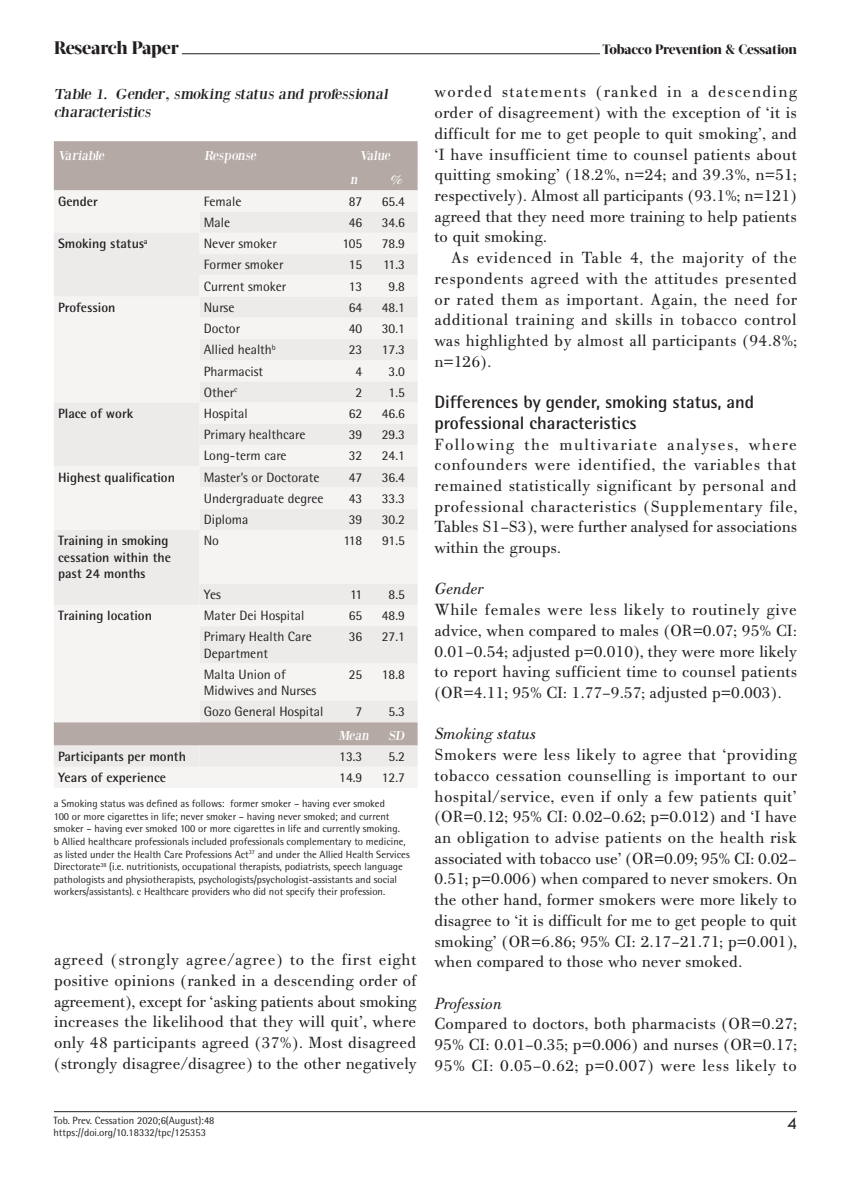
<style>
.page{position:relative;width:851px;height:1191px;background:#fff}
.page>*{position:absolute;margin:0;border:0;box-sizing:border-box;transform-origin:0 0}
.t1{font:700 18px/20.7px "Rotis Semi Sans Hel";color:#231f20}
.t2{font:800 18px "Acta Display W04";letter-spacing:-.01em;color:#231f20}
.t3{font:18px "Tw Cen";color:#231f20}
.t4{font:17.25px/20.7px "PF Bodoni Text";color:#231f20;text-align:justify}
.t5{font:italic 17.25px "PF Bodoni Text";color:#231f20}
.t6{font:15px/18px "Bodoni XT";color:#231f20;scale:1.1 1}
.t7{font:13.5px/16.2px "Rotis Semi Sans Hel";color:#231f20}
.t8{font:700 13.5px/16.2px "Rotis Semi Sans Hel";color:#231f20}
.t9{font:13.5px "Bodoni XT";color:#fff}
.t10{font:800 13.5px "Acta Display W04";letter-spacing:-.01em;color:#231f20}
.t11{font:10.5px/12.6px "Rotis Semi Sans Hel";color:#231f20}
</style>
<div class="page">
<hr style="left:182px;top:53px;width:418px;height:1px;background:#231f20">
<hr style="left:54px;top:1111px;width:742px;height:1px;background:#231f20">
<div style="left:54px;top:141px;width:363px;height:49px;background:#b5a9a5"></div>
<div style="left:54px;top:190px;width:363px;height:598px;background:#f5f4f3"></div>
<div style="left:54px;top:212px;width:363px;height:555px;background:#f3f3f1"></div>
<svg style="left:199px;top:233px;width:218px;height:63px"></svg>
<svg style="left:199px;top:318px;width:218px;height:63px"></svg>
<div style="left:199px;top:381px;width:218px;height:22px;background:#ecebe9"></div>
<svg style="left:199px;top:403px;width:218px;height:385px;fill:#f5f4f3"></svg>
<p class="t2" style="left:54px;top:36px;width:126px">Research Paper</p>
<p class="t10" style="left:602px;top:41px;width:196px">Tobacco Prevention &amp; Cessation</p>
<p class="t6" style="left:54px;top:85px;width:307px">Table 1. Gender, smoking status and professional characteristics</p>
<p class="t9" style="left:58px;top:147px;width:50px">Variable</p>
<p class="t9" style="left:204px;top:147px;width:56px">Response</p>
<p class="t9" style="left:360px;top:147px;width:34px">Value</p>
<p class="t9" style="left:350px;top:172px;width:11px">n</p>
<p class="t9" style="left:390px;top:172px;width:17px">%</p>
<p class="t8" style="left:58px;top:193px;width:41px">Gender</p>
<p class="t7" style="left:204px;top:193px;width:39px">Female</p>
<p class="t7" style="left:349px;top:193px;width:15px">87</p>
<p class="t7" style="left:382px;top:193px;width:25px">65.4</p>
<p class="t7" style="left:204px;top:214px;width:28px">Male</p>
<p class="t7" style="left:349px;top:214px;width:15px">46</p>
<p class="t7" style="left:382px;top:214px;width:25px">34.6</p>
<p class="t8" style="left:58px;top:235px;width:91px">Smoking status<sup>a</sup></p>
<p class="t7" style="left:204px;top:235px;width:74px">Never smoker</p>
<p class="t7" style="left:342px;top:235px;width:21px">105</p>
<p class="t7" style="left:382px;top:235px;width:25px">78.9</p>
<p class="t7" style="left:204px;top:256px;width:81px">Former smoker</p>
<p class="t7" style="left:349px;top:256px;width:15px">15</p>
<p class="t7" style="left:383px;top:256px;width:23px">11.3</p>
<p class="t7" style="left:204px;top:278px;width:84px">Current smoker</p>
<p class="t7" style="left:349px;top:278px;width:15px">13</p>
<p class="t7" style="left:388px;top:278px;width:18px">9.8</p>
<p class="t8" style="left:58px;top:299px;width:59px">Profession</p>
<p class="t7" style="left:204px;top:299px;width:32px">Nurse</p>
<p class="t7" style="left:349px;top:299px;width:15px">64</p>
<p class="t7" style="left:382px;top:299px;width:25px">48.1</p>
<p class="t7" style="left:204px;top:320px;width:38px">Doctor</p>
<p class="t7" style="left:349px;top:320px;width:15px">40</p>
<p class="t7" style="left:382px;top:320px;width:25px">30.1</p>
<p class="t7" style="left:204px;top:341px;width:74px">Allied health<sup>b</sup></p>
<p class="t7" style="left:349px;top:341px;width:15px">23</p>
<p class="t7" style="left:382px;top:341px;width:25px">17.3</p>
<p class="t7" style="left:204px;top:363px;width:61px">Pharmacist</p>
<p class="t7" style="left:355px;top:363px;width:8px">4</p>
<p class="t7" style="left:388px;top:363px;width:18px">3.0</p>
<p class="t7" style="left:204px;top:384px;width:35px">Other<sup>c</sup></p>
<p class="t7" style="left:355px;top:384px;width:8px">2</p>
<p class="t7" style="left:388px;top:384px;width:18px">1.5</p>
<p class="t8" style="left:58px;top:405px;width:77px">Place of work</p>
<p class="t7" style="left:204px;top:405px;width:45px">Hospital</p>
<p class="t7" style="left:349px;top:405px;width:15px">62</p>
<p class="t7" style="left:382px;top:405px;width:25px">46.6</p>
<p class="t7" style="left:204px;top:426px;width:103px">Primary healthcare</p>
<p class="t7" style="left:349px;top:426px;width:15px">39</p>
<p class="t7" style="left:382px;top:426px;width:25px">29.3</p>
<p class="t7" style="left:204px;top:447px;width:84px">Long-term care</p>
<p class="t7" style="left:349px;top:447px;width:15px">32</p>
<p class="t7" style="left:382px;top:447px;width:25px">24.1</p>
<p class="t8" style="left:58px;top:469px;width:118px">Highest qualification</p>
<p class="t7" style="left:204px;top:469px;width:117px">Master’s or Doctorate</p>
<p class="t7" style="left:349px;top:469px;width:15px">47</p>
<p class="t7" style="left:382px;top:469px;width:25px">36.4</p>
<p class="t7" style="left:204px;top:490px;width:121px">Undergraduate degree</p>
<p class="t7" style="left:349px;top:490px;width:15px">43</p>
<p class="t7" style="left:382px;top:490px;width:25px">33.3</p>
<p class="t7" style="left:204px;top:511px;width:46px">Diploma</p>
<p class="t7" style="left:349px;top:511px;width:15px">39</p>
<p class="t7" style="left:382px;top:511px;width:25px">30.2</p>
<p class="t8" style="left:58px;top:532px;width:114px">Training in smoking cessation within the past 24 months</p>
<p class="t7" style="left:204px;top:532px;width:17px">No</p>
<p class="t7" style="left:343px;top:532px;width:20px">118</p>
<p class="t7" style="left:382px;top:532px;width:24px">91.5</p>
<p class="t7" style="left:204px;top:586px;width:19px">Yes</p>
<p class="t7" style="left:350px;top:586px;width:14px">11</p>
<p class="t7" style="left:388px;top:586px;width:18px">8.5</p>
<p class="t8" style="left:58px;top:607px;width:95px">Training location</p>
<p class="t7" style="left:204px;top:607px;width:102px">Mater Dei Hospital</p>
<p class="t7" style="left:349px;top:607px;width:15px">65</p>
<p class="t7" style="left:382px;top:607px;width:25px">48.9</p>
<p class="t7" style="left:204px;top:628px;width:109px">Primary Health Care<br>Department</p>
<p class="t7" style="left:349px;top:628px;width:15px">36</p>
<p class="t7" style="left:382px;top:628px;width:25px">27.1</p>
<p class="t7" style="left:204px;top:666px;width:114px">Malta Union of<br>Midwives and Nurses</p>
<p class="t7" style="left:349px;top:666px;width:15px">25</p>
<p class="t7" style="left:382px;top:666px;width:25px">18.8</p>
<p class="t7" style="left:204px;top:703px;width:121px">Gozo General Hospital</p>
<p class="t7" style="left:355px;top:703px;width:8px">7</p>
<p class="t7" style="left:388px;top:703px;width:18px">5.3</p>
<p class="t9" style="left:338px;top:727px;width:70px">Mean SD</p>
<p class="t8" style="left:58px;top:748px;width:129px">Participants per month</p>
<p class="t7" style="left:339px;top:748px;width:25px">13.3</p>
<p class="t7" style="left:388px;top:748px;width:18px">5.2</p>
<p class="t8" style="left:58px;top:769px;width:109px">Years of experience</p>
<p class="t7" style="left:339px;top:769px;width:25px">14.9</p>
<p class="t7" style="left:382px;top:769px;width:25px">12.7</p>
<p class="t11" style="left:54px;top:797px;width:357px">a Smoking status was defined as follows: former smoker – having ever smoked<br>100 or more cigarettes in life; never smoker – having never smoked; and current smoker – having ever smoked 100 or more cigarettes in life and currently smoking.<br>b Allied healthcare professionals included professionals complementary to medicine, as listed under the Health Care Professions Act<sup>37</sup> and under the Allied Health Services Directorate<sup>38</sup> (i.e. nutritionists, occupational therapists, podiatrists, speech language pathologists and physiotherapists, psychologists/psychologist-assistants and social workers/assistants). c Healthcare providers who did not specify their profession.</p>
<p class="t4" style="left:54px;top:949px;width:364px">agreed (strongly agree/agree) to the first eight positive opinions (ranked in a descending order of agreement), except for ‘asking patients about smoking increases the likelihood that they will quit’, where only 48 participants agreed (37%). Most disagreed (strongly disagree/disagree) to the other negatively</p>
<p class="t11" style="left:53px;top:1113px;width:162px">Tob. Prev. Cessation 2020;6(August):48 https://doi.org/10.18332/tpc/125353</p>
<p class="t4" style="left:434px;top:82px;width:364px">worded statements (ranked in a descending order of disagreement) with the exception of ‘it is difficult for me to get people to quit smoking’, and ‘I have insufficient time to counsel patients about quitting smoking’ (18.2%, n=24; and 39.3%, n=51; respectively). Almost all participants (93.1%; n=121) agreed that they need more training to help patients to quit smoking.</p>
<p class="t4" style="left:434px;top:247px;width:364px;text-indent:17px">As evidenced in Table 4, the majority of the respondents agreed with the attitudes presented or rated them as important. Again, the need for additional training and skills in tobacco control was highlighted by almost all participants (94.8%; n=126).</p>
<p class="t1" style="left:434px;top:391px;width:321px">Differences by gender, smoking status, and professional characteristics</p>
<p class="t4" style="left:434px;top:434px;width:364px">Following the multivariate analyses, where confounders were identified, the variables that remained statistically significant by personal and professional characteristics (Supplementary file, Tables S1–S3), were further analysed for associations within the groups.</p>
<p class="t5" style="left:434px;top:579px;width:50px">Gender</p>
<p class="t4" style="left:434px;top:599px;width:364px">While females were less likely to routinely give advice, when compared to males (OR=0.07; 95% CI:<br>0.01–0.54; adjusted p=0.010), they were more likely to report having sufficient time to counsel patients (OR=4.11; 95% CI: 1.77–9.57; adjusted p=0.003).</p>
<p class="t5" style="left:434px;top:724px;width:103px">Smoking status</p>
<p class="t4" style="left:434px;top:744px;width:364px">Smokers were less likely to agree that ‘providing tobacco cessation counselling is important to our hospital/service, even if only a few patients quit’ (OR=0.12; 95% CI: 0.02–0.62; p=0.012) and ‘I have an obligation to advise patients on the health risk associated with tobacco use’ (OR=0.09; 95% CI: 0.02– 0.51; p=0.006) when compared to never smokers. On the other hand, former smokers were more likely to disagree to ‘it is difficult for me to get people to quit smoking’ (OR=6.86; 95% CI: 2.17–21.71; p=0.001), when compared to those who never smoked.</p>
<p class="t5" style="left:434px;top:993px;width:69px">Profession</p>
<p class="t4" style="left:434px;top:1013px;width:364px">Compared to doctors, both pharmacists (OR=0.27; 95% CI: 0.01–0.35; p=0.006) and nurses (OR=0.17; 95% CI: 0.05–0.62; p=0.007) were less likely to</p>
<p class="t3" style="left:786px;top:1112px;width:11px">4</p>
</div>
